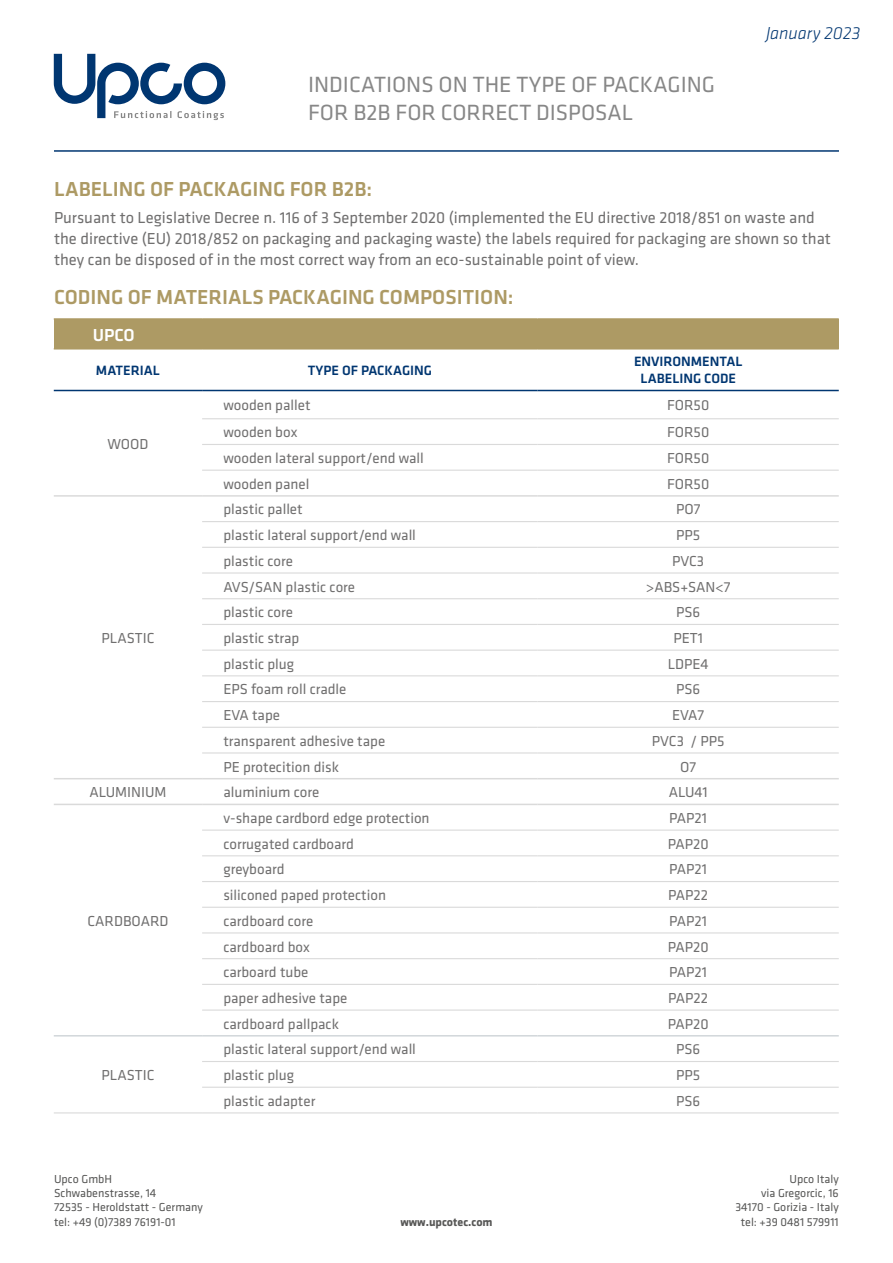
<style>
.page{position:relative;width:893px;height:1263px;background:#fff}
.page>*{position:absolute;margin:0;border:0;box-sizing:border-box;transform-origin:0 0}
.t1{font:22.8px/27.8px "Klavika Basic";color:#878787}
.t2{font:500 21px "Klavika Basic";color:#ad9a64}
.t3{font:italic 300 18px "Klavika Basic";color:#003671}
.t4{font:500 18px "Klavika Basic";color:#fff}
.t5{font:16.5px/21px "Klavika Basic";color:#706f6f}
.t6{font:15px "Klavika Basic";color:#706f6f}
.t7{font:500 13.95px/16.8px "Klavika Basic";color:#003671;text-align:center}
.t8{font:12px/14.4px "Klavika";color:#575756}
.t9{font:700 12px "Klavika";color:#575756}
</style>
<div class="page">
<hr style="left:54px;top:150px;width:785px;height:2px;background:#003671">
<svg style="left:54px;top:54px;width:171px;height:66px"></svg>
<div style="left:54px;top:319px;width:785px;height:30px;background:#ad9a64"></div>
<hr style="left:202px;top:418px;width:336px;height:1px;background:#dadada">
<hr style="left:538px;top:418px;width:301px;height:1px;background:#dadada">
<hr style="left:202px;top:444px;width:336px;height:1px;background:#dadada">
<hr style="left:538px;top:444px;width:301px;height:1px;background:#dadada">
<hr style="left:202px;top:470px;width:336px;height:1px;background:#dadada">
<hr style="left:538px;top:470px;width:301px;height:1px;background:#dadada">
<hr style="left:202px;top:521px;width:336px;height:1px;background:#dadada">
<hr style="left:538px;top:521px;width:301px;height:1px;background:#dadada">
<hr style="left:202px;top:547px;width:336px;height:1px;background:#dadada">
<hr style="left:538px;top:547px;width:301px;height:1px;background:#dadada">
<hr style="left:202px;top:572px;width:336px;height:2px;background:#dadada">
<hr style="left:538px;top:572px;width:301px;height:2px;background:#dadada">
<hr style="left:202px;top:598px;width:336px;height:1px;background:#dadada">
<hr style="left:538px;top:598px;width:301px;height:1px;background:#dadada">
<hr style="left:202px;top:624px;width:336px;height:1px;background:#dadada">
<hr style="left:538px;top:624px;width:301px;height:1px;background:#dadada">
<hr style="left:202px;top:650px;width:336px;height:1px;background:#dadada">
<hr style="left:538px;top:650px;width:301px;height:1px;background:#dadada">
<hr style="left:202px;top:675px;width:336px;height:1px;background:#dadada">
<hr style="left:538px;top:675px;width:301px;height:1px;background:#dadada">
<hr style="left:202px;top:701px;width:336px;height:1px;background:#dadada">
<hr style="left:538px;top:701px;width:301px;height:1px;background:#dadada">
<hr style="left:202px;top:727px;width:336px;height:1px;background:#dadada">
<hr style="left:538px;top:727px;width:301px;height:1px;background:#dadada">
<hr style="left:202px;top:752px;width:336px;height:1px;background:#dadada">
<hr style="left:538px;top:752px;width:301px;height:1px;background:#dadada">
<hr style="left:202px;top:829px;width:336px;height:2px;background:#dadada">
<hr style="left:538px;top:829px;width:301px;height:2px;background:#dadada">
<hr style="left:202px;top:855px;width:336px;height:1px;background:#dadada">
<hr style="left:538px;top:855px;width:301px;height:1px;background:#dadada">
<hr style="left:202px;top:881px;width:336px;height:1px;background:#dadada">
<hr style="left:538px;top:881px;width:301px;height:1px;background:#dadada">
<hr style="left:202px;top:907px;width:336px;height:1px;background:#dadada">
<hr style="left:538px;top:907px;width:301px;height:1px;background:#dadada">
<hr style="left:202px;top:932px;width:336px;height:1px;background:#dadada">
<hr style="left:538px;top:932px;width:301px;height:1px;background:#dadada">
<hr style="left:202px;top:958px;width:336px;height:1px;background:#dadada">
<hr style="left:538px;top:958px;width:301px;height:1px;background:#dadada">
<hr style="left:202px;top:984px;width:336px;height:1px;background:#dadada">
<hr style="left:538px;top:984px;width:301px;height:1px;background:#dadada">
<hr style="left:202px;top:1009px;width:336px;height:2px;background:#dadada">
<hr style="left:538px;top:1009px;width:301px;height:2px;background:#dadada">
<hr style="left:202px;top:495px;width:336px;height:2px;background:#dadada">
<hr style="left:538px;top:495px;width:301px;height:2px;background:#dadada">
<hr style="left:202px;top:778px;width:336px;height:1px;background:#dadada">
<hr style="left:538px;top:778px;width:301px;height:1px;background:#dadada">
<hr style="left:54px;top:495px;width:148px;height:2px;background:#dadada">
<hr style="left:54px;top:778px;width:148px;height:1px;background:#dadada">
<hr style="left:54px;top:804px;width:148px;height:1px;background:#dadada">
<hr style="left:202px;top:804px;width:336px;height:1px;background:#dadada">
<hr style="left:538px;top:804px;width:301px;height:1px;background:#dadada">
<hr style="left:54px;top:390px;width:148px;height:1px;background:#003671">
<hr style="left:202px;top:390px;width:336px;height:1px;background:#003671">
<hr style="left:538px;top:390px;width:301px;height:1px;background:#003671">
<hr style="left:202px;top:1061px;width:336px;height:1px;background:#dadada">
<hr style="left:538px;top:1061px;width:301px;height:1px;background:#dadada">
<hr style="left:202px;top:1087px;width:336px;height:1px;background:#dadada">
<hr style="left:538px;top:1087px;width:301px;height:1px;background:#dadada">
<hr style="left:202px;top:1112px;width:336px;height:1px;background:#dadada">
<hr style="left:538px;top:1112px;width:301px;height:1px;background:#dadada">
<hr style="left:54px;top:1112px;width:148px;height:1px;background:#dadada">
<hr style="left:54px;top:318px;width:148px;height:2px;background:#ad9a64">
<hr style="left:202px;top:318px;width:336px;height:2px;background:#ad9a64">
<hr style="left:538px;top:318px;width:301px;height:2px;background:#ad9a64">
<hr style="left:202px;top:1035px;width:336px;height:1px;background:#d1d6da">
<hr style="left:538px;top:1035px;width:301px;height:1px;background:#d1d6da">
<hr style="left:54px;top:1035px;width:148px;height:1px;background:#d1d6da">
<h1 class="t1" style="left:308px;top:70px;width:408px">INDICATIONS ON THE TYPE OF PACKAGING<br>FOR B2B FOR CORRECT DISPOSAL</h1>
<h2 class="t2" style="left:54px;top:175px;width:320px">LABELING OF PACKAGING FOR B2B:</h2>
<p class="t3" style="left:766px;top:22px;width:96px">January 2023</p>
<p class="t5" style="left:54px;top:206px;width:778px">Pursuant to Legislative Decree n. 116 of 3 September 2020 (implemented the EU directive 2018/851 on waste and the directive (EU) 2018/852 on packaging and packaging waste) the labels required for packaging are shown so that they can be disposed of in the most correct way from an eco-sustainable point of view.</p>
<h2 class="t2" style="left:54px;top:283px;width:461px">CODING OF MATERIALS PACKAGING COMPOSITION:</h2>
<p class="t4" style="left:93px;top:322px;width:44px">UPCO</p>
<p class="t7" style="left:96px;top:361px;width:66px">MATERIAL</p>
<p class="t7" style="left:308px;top:361px;width:126px">TYPE OF PACKAGING</p>
<p class="t7" style="left:634px;top:353px;width:110px">ENVIRONMENTAL<br>LABELING CODE</p>
<p class="t6" style="left:107px;top:434px;width:43px">WOOD</p>
<p class="t6" style="left:101px;top:628px;width:55px">PLASTIC</p>
<p class="t6" style="left:223px;top:395px;width:89px">wooden pallet</p>
<p class="t6" style="left:667px;top:395px;width:44px">FOR50</p>
<p class="t6" style="left:223px;top:422px;width:75px">wooden box</p>
<p class="t6" style="left:667px;top:422px;width:44px">FOR50</p>
<p class="t6" style="left:223px;top:448px;width:202px">wooden lateral support/end wall</p>
<p class="t6" style="left:667px;top:448px;width:44px">FOR50</p>
<p class="t6" style="left:223px;top:474px;width:88px">wooden panel</p>
<p class="t6" style="left:667px;top:474px;width:44px">FOR50</p>
<p class="t6" style="left:223px;top:500px;width:81px">plastic pallet</p>
<p class="t6" style="left:676px;top:500px;width:26px">PO7</p>
<p class="t6" style="left:223px;top:525px;width:194px">plastic lateral support/end wall</p>
<p class="t6" style="left:676px;top:525px;width:26px">PP5</p>
<p class="t6" style="left:223px;top:551px;width:71px">plastic core</p>
<p class="t6" style="left:672px;top:551px;width:34px">PVC3</p>
<p class="t6" style="left:223px;top:577px;width:133px">AVS/SAN plastic core</p>
<p class="t6" style="left:646px;top:577px;width:86px">&gt;ABS+SAN&lt;7</p>
<p class="t6" style="left:223px;top:602px;width:71px">plastic core</p>
<p class="t6" style="left:676px;top:602px;width:26px">PS6</p>
<p class="t6" style="left:223px;top:628px;width:77px">plastic strap</p>
<p class="t6" style="left:673px;top:628px;width:31px">PET1</p>
<p class="t6" style="left:223px;top:654px;width:72px">plastic plug</p>
<p class="t6" style="left:668px;top:654px;width:42px">LDPE4</p>
<p class="t6" style="left:223px;top:680px;width:125px">EPS foam roll cradle</p>
<p class="t6" style="left:676px;top:680px;width:26px">PS6</p>
<p class="t6" style="left:223px;top:705px;width:58px">EVA tape</p>
<p class="t6" style="left:672px;top:705px;width:34px">EVA7</p>
<p class="t6" style="left:223px;top:731px;width:163px">transparent adhesive tape</p>
<p class="t6" style="left:652px;top:731px;width:74px">PVC3 / PP5</p>
<p class="t6" style="left:223px;top:757px;width:117px">PE protecition disk</p>
<p class="t6" style="left:680px;top:757px;width:17px">O7</p>
<p class="t6" style="left:89px;top:782px;width:79px">ALUMINIUM</p>
<p class="t6" style="left:223px;top:782px;width:97px">aluminium core</p>
<p class="t6" style="left:669px;top:782px;width:41px">ALU41</p>
<p class="t6" style="left:87px;top:911px;width:83px">CARDBOARD</p>
<p class="t6" style="left:101px;top:1065px;width:55px">PLASTIC</p>
<p class="t6" style="left:223px;top:808px;width:208px">v-shape cardbord edge protection</p>
<p class="t6" style="left:669px;top:808px;width:39px">PAP21</p>
<p class="t6" style="left:223px;top:834px;width:132px">corrugated cardboard</p>
<p class="t6" style="left:668px;top:834px;width:42px">PAP20</p>
<p class="t6" style="left:223px;top:859px;width:63px">greyboard</p>
<p class="t6" style="left:669px;top:859px;width:39px">PAP21</p>
<p class="t6" style="left:223px;top:885px;width:164px">siliconed paped protection</p>
<p class="t6" style="left:668px;top:885px;width:41px">PAP22</p>
<p class="t6" style="left:223px;top:911px;width:92px">cardboard core</p>
<p class="t6" style="left:669px;top:911px;width:39px">PAP21</p>
<p class="t6" style="left:223px;top:937px;width:88px">cardboard box</p>
<p class="t6" style="left:668px;top:937px;width:42px">PAP20</p>
<p class="t6" style="left:223px;top:962px;width:87px">carboard tube</p>
<p class="t6" style="left:669px;top:962px;width:39px">PAP21</p>
<p class="t6" style="left:223px;top:988px;width:126px">paper adhesive tape</p>
<p class="t6" style="left:668px;top:988px;width:41px">PAP22</p>
<p class="t6" style="left:223px;top:1014px;width:117px">cardboard pallpack</p>
<p class="t6" style="left:668px;top:1014px;width:42px">PAP20</p>
<p class="t6" style="left:223px;top:1039px;width:194px">plastic lateral support/end wall</p>
<p class="t6" style="left:676px;top:1039px;width:26px">PS6</p>
<p class="t6" style="left:223px;top:1065px;width:72px">plastic plug</p>
<p class="t6" style="left:676px;top:1065px;width:26px">PP5</p>
<p class="t6" style="left:223px;top:1091px;width:93px">plastic adapter</p>
<p class="t6" style="left:676px;top:1091px;width:26px">PS6</p>
<p class="t8" style="left:54px;top:1171px;width:150px">Upco GmbH<br>Schwabenstrasse, 14<br>72535 - Heroldstatt - Germany tel: +49 (0)7389 76191-01</p>
<p class="t8" style="left:735px;top:1171px;width:105px;text-align:right">Upco Italy<br>via Gregorcic, 16<br>34170 - Gorizia - Italy</p>
<p class="t9" style="left:400px;top:1215px;width:94px">www.upcotec.com</p>
<p class="t8" style="left:741px;top:1215px;width:99px">tel: +39 0481 579911</p>
</div>
